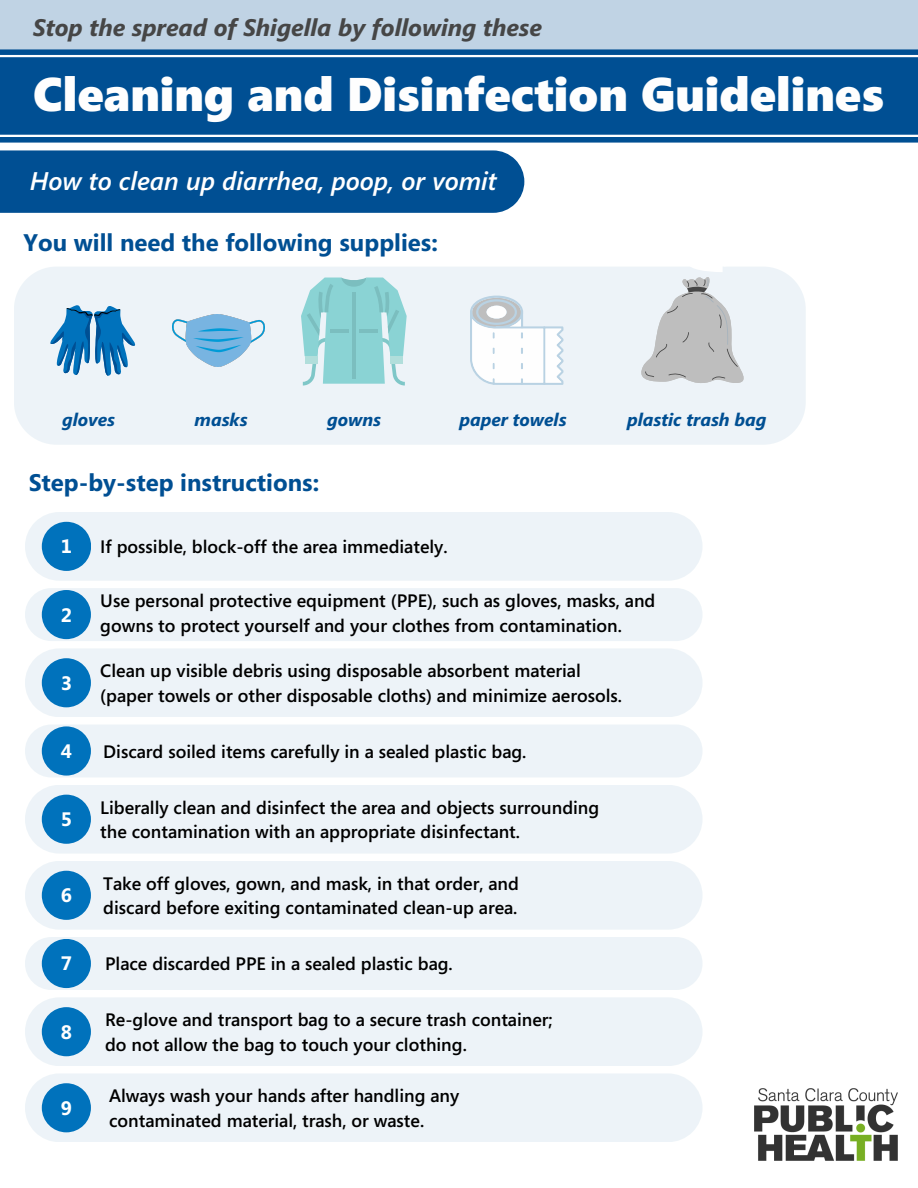
<style>
.page{position:relative;width:918px;height:1188px;background:#fff}
.page>*{position:absolute;margin:0;border:0;box-sizing:border-box;transform-origin:0 0}
.t1{font:900 47.25px "Segoe";color:#fefefe}
.t2{font:italic 600 25.5px "Segoe";color:#fff}
.t3{font:700 24px "Segoe";color:#004f93}
.t4{font:italic 700 24px "Segoe";color:#464646}
.t5{font:700 19.5px "Segoe";color:#fff}
.t6{font:600 18px/24.8px "Segoe";color:#000}
.t7{font:italic 700 18px "Segoe";color:#004f93}
</style>
<div class="page">
<div style="left:25px;top:588px;width:678px;height:53px;background:#edf3f8;border-radius:27px"></div>
<div style="left:0;top:0;width:918px;height:49px;background:#c0d3e4"></div>
<svg style="left:0;top:49px;width:918px;height:6px;background:#105999"></svg>
<div style="left:0;top:57px;width:918px;height:78px;background:#004f93"></div>
<div style="left:0;top:150px;width:524px;height:63px;background:#004f93"></div>
<div style="left:14px;top:267px;width:792px;height:178px;background:#edf3f8"></div>
<svg style="left:50px;top:305px;width:85px;height:71px;background:#66a4cf"></svg>
<img style="left:172px;top:315px;width:92px;height:51px">
<svg style="left:301px;top:278px;width:106px;height:108px;background:#9ed8da"></svg>
<hr style="left:352px;top:292px;width:4px;height:86px;background:#7bbebf">
<hr style="left:330px;top:329px;width:18px;height:3px;background:#7bbebf">
<hr style="left:359px;top:329px;width:19px;height:3px;background:#7bbebf">
<svg style="left:638px;top:267px;width:113px;height:118px;background:#d2d5d8"></svg>
<div style="left:25px;top:512px;width:677px;height:69px;background:#edf3f8"></div>
<div style="left:42px;top:522px;width:49px;height:49px;background:#0072bc;border-radius:50%"></div>
<svg style="left:470px;top:293px;width:93px;height:92px"></svg>
<div style="left:390px;top:356px;width:13px;height:8px;background:#b1dedb"></div>
<div style="left:305px;top:356px;width:12px;height:8px;background:#b1dedb"></div>
<svg style="left:0;top:137px;width:918px;height:6px;background:#115b9a"></svg>
<div style="left:42px;top:590px;width:49px;height:49px;background:#0072bc;border-radius:50%"></div>
<img style="left:754px;top:1088px;width:144px;height:73px">
<div style="left:25px;top:724px;width:678px;height:54px;background:#edf3f8;border-radius:27px"></div>
<div style="left:42px;top:726px;width:49px;height:50px;background:#0072bc;border-radius:50%"></div>
<div style="left:25px;top:648px;width:677px;height:69px;background:#edf3f8"></div>
<div style="left:42px;top:658px;width:49px;height:49px;background:#0072bc;border-radius:50%"></div>
<div style="left:25px;top:785px;width:677px;height:69px;background:#edf3f8"></div>
<div style="left:42px;top:795px;width:49px;height:49px;background:#0072bc;border-radius:50%"></div>
<div style="left:25px;top:861px;width:677px;height:69px;background:#edf3f8"></div>
<div style="left:42px;top:871px;width:49px;height:49px;background:#0072bc;border-radius:50%"></div>
<div style="left:25px;top:937px;width:678px;height:53px;background:#edf3f8;border-radius:27px"></div>
<div style="left:42px;top:939px;width:49px;height:49px;background:#0072bc;border-radius:50%"></div>
<div style="left:25px;top:997px;width:677px;height:69px;background:#edf3f8"></div>
<div style="left:42px;top:1007px;width:49px;height:49px;background:#0072bc;border-radius:50%"></div>
<div style="left:25px;top:1074px;width:677px;height:68px;background:#edf3f8"></div>
<div style="left:42px;top:1083px;width:49px;height:49px;background:#0072bc;border-radius:50%"></div>
<p class="t4" style="left:33px;top:10px;width:510px">Stop the spread of Shigella by following these</p>
<p class="t1" style="left:33px;top:61px;width:853px">Cleaning and Disinfection Guidelines</p>
<p class="t2" style="left:30px;top:163px;width:468px">How to clean up diarrhea, poop, or vomit</p>
<p class="t3" style="left:23px;top:225px;width:416px">You will need the following supplies:</p>
<p class="t7" style="left:62px;top:407px;width:54px">gloves</p>
<p class="t7" style="left:195px;top:407px;width:54px">masks</p>
<p class="t7" style="left:327px;top:407px;width:55px">gowns</p>
<p class="t7" style="left:459px;top:407px;width:109px">paper towels</p>
<p class="t7" style="left:627px;top:407px;width:141px">plastic trash bag</p>
<p class="t3" style="left:29px;top:465px;width:292px">Step-by-step instructions:</p>
<p class="t5" style="left:61px;top:533px;width:13px">1</p>
<p class="t6" style="left:100px;top:534px;width:349px">If possible, block-off the area immediately.</p>
<p class="t5" style="left:61px;top:601px;width:13px">2</p>
<p class="t5" style="left:61px;top:669px;width:13px">3</p>
<p class="t6" style="left:100px;top:588px;width:557px">Use personal protective equipment (PPE), such as gloves, masks, and gowns to protect yourself and your clothes from contamination.</p>
<p class="t6" style="left:100px;top:658px;width:523px">Clean up visible debris using disposable absorbent material (paper towels or other disposable cloths) and minimize aerosols.</p>
<p class="t5" style="left:61px;top:737px;width:13px">4</p>
<p class="t6" style="left:103px;top:738px;width:425px">Discard soiled items carefully in a sealed plastic bag.</p>
<p class="t5" style="left:61px;top:805px;width:13px">5</p>
<p class="t5" style="left:61px;top:881px;width:13px">6</p>
<p class="t6" style="left:100px;top:794px;width:501px">Liberally clean and disinfect the area and objects surrounding the contamination with an appropriate disinfectant.</p>
<p class="t6" style="left:103px;top:870px;width:417px">Take off gloves, gown, and mask, in that order, and discard before exiting contaminated clean-up area.</p>
<p class="t5" style="left:61px;top:950px;width:13px">7</p>
<p class="t6" style="left:105px;top:951px;width:349px">Place discarded PPE in a sealed plastic bag.</p>
<p class="t6" style="left:105px;top:1007px;width:449px">Re-glove and transport bag to a secure trash container; do not allow the bag to touch your clothing.</p>
<p class="t5" style="left:61px;top:1018px;width:13px">8</p>
<p class="t5" style="left:61px;top:1094px;width:13px">9</p>
<p class="t6" style="left:109px;top:1083px;width:352px">Always wash your hands after handling any contaminated material, trash, or waste.</p>
</div>
